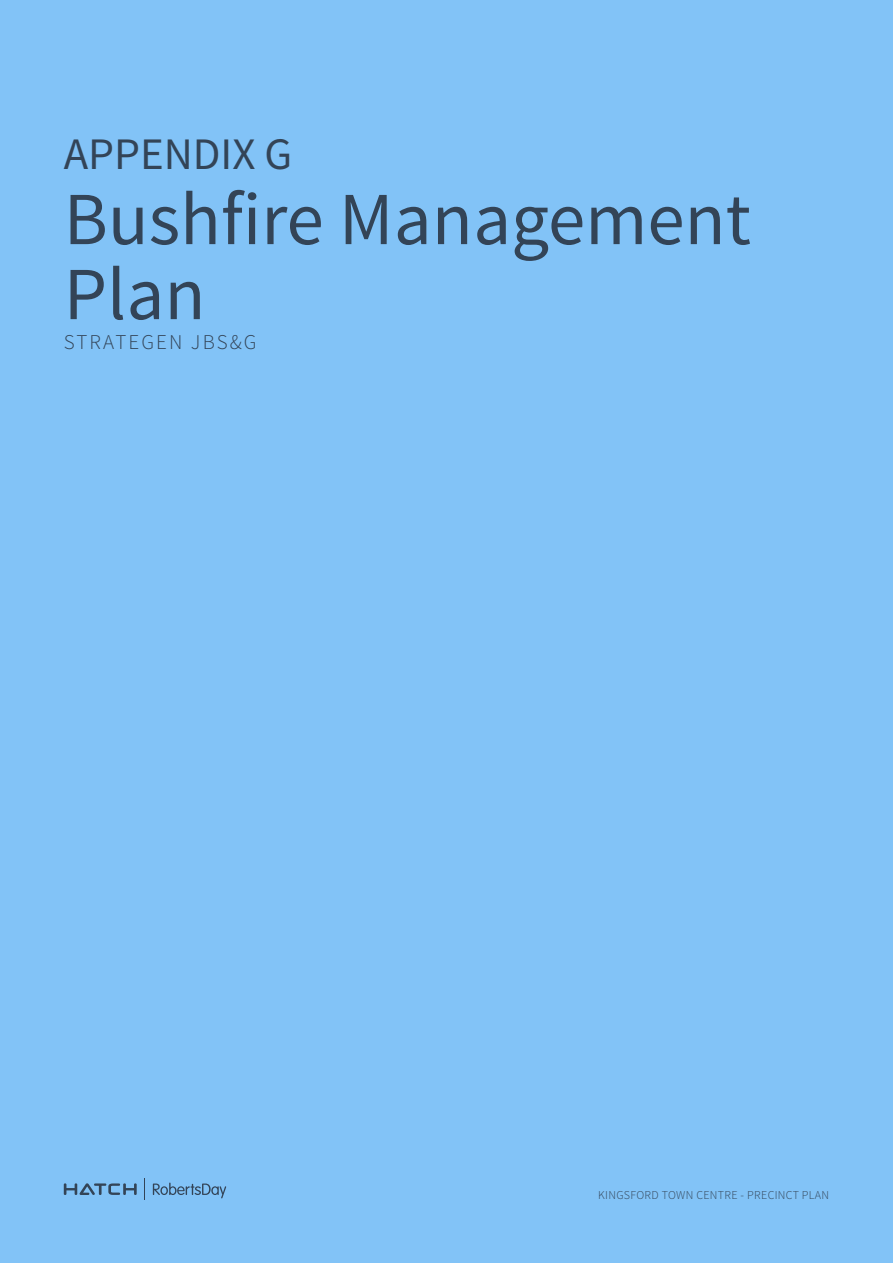
<style>
.page{position:relative;width:893px;height:1263px;background:#82c3f7}
.page>*{position:absolute;margin:0;border:0;box-sizing:border-box;transform-origin:0 0}
.t1{font:75px/75px "Source Sans Pro";color:#334457}
.t2{font:45px "Source Sans Pro";color:#334457}
.t3{font:300 21px "Source Sans Pro";letter-spacing:.1em;color:#334457}
.t4{font:300 12px "Source Sans Pro";letter-spacing:.025em;color:#334457}
</style>
<div class="page">
<svg style="left:64px;top:1183px;width:73px;height:12px"></svg>
<svg style="left:153px;top:1182px;width:73px;height:16px"></svg>
<svg style="left:144px;top:1178px;width:1px;height:21px"></svg>
<h2 class="t2" style="left:64px;top:126px;width:230px">APPENDIX G</h2>
<h1 class="t1" style="left:64px;top:183px;width:689px">Bushfire Management<br>Plan</h1>
<h3 class="t3" style="left:64px;top:329px;width:194px">STRATEGEN JBS&amp;G</h3>
<p class="t4" style="left:598px;top:1188px;width:232px">KINGSFORD TOWN CENTRE - PRECINCT PLAN</p>
</div>
